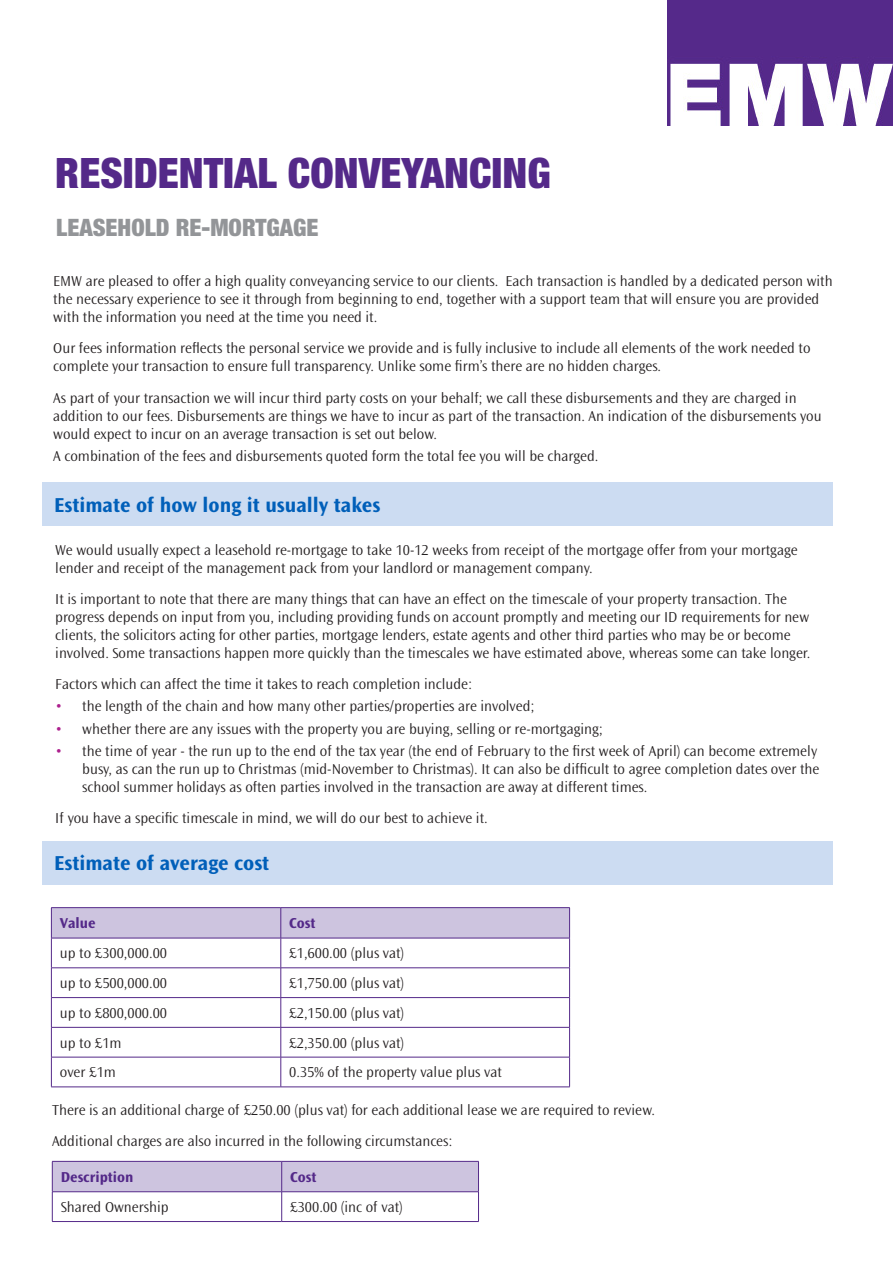
<style>
.page{position:relative;width:893px;height:1263px;background:#fff}
.page>*{position:absolute;margin:0;border:0;box-sizing:border-box;transform-origin:0 0}
.t1{font:900 condensed 42px "Helvetica Neue";color:#542989}
.t2{font:900 condensed 24px "Helvetica Neue";color:#939598}
.t3{font:700 21px "Ocean Sans Std";color:#005fb9}
.t4{font:300 15px/18px "Ocean Sans Std";color:#231f20}
.t5{font:700 15px "Ocean Sans Std";color:#542989}
.s1{color:#ad208e}
</style>
<div class="page">
<div style="left:42px;top:841px;width:790px;height:44px;background:#ccdcf2"></div>
<div style="left:42px;top:482px;width:790px;height:43px;background:#ccdcf2"></div>
<img style="left:668px;top:0;width:225px;height:126px">
<hr style="left:51px;top:907px;width:230px;height:1px;background:#542989">
<hr style="left:281px;top:907px;width:289px;height:1px;background:#542989">
<svg style="left:51px;top:908px;width:519px;height:119px"></svg>
<hr style="left:51px;top:1027px;width:230px;height:1px;background:#542989">
<hr style="left:51px;top:1027px;width:1px;height:30px;background:#542989">
<hr style="left:281px;top:1027px;width:289px;height:1px;background:#542989">
<hr style="left:281px;top:1027px;width:1px;height:30px;background:#542989">
<hr style="left:569px;top:1027px;width:1px;height:30px;background:#542989">
<hr style="left:51px;top:1057px;width:230px;height:1px;background:#542989">
<hr style="left:51px;top:1057px;width:1px;height:30px;background:#542989">
<hr style="left:281px;top:1057px;width:289px;height:1px;background:#542989">
<hr style="left:281px;top:1057px;width:1px;height:30px;background:#542989">
<hr style="left:569px;top:1057px;width:1px;height:30px;background:#542989">
<hr style="left:51px;top:1086px;width:230px;height:1px;background:#542989">
<hr style="left:281px;top:1086px;width:289px;height:1px;background:#542989">
<svg style="left:52px;top:1161px;width:427px;height:60px"></svg>
<hr style="left:52px;top:1221px;width:230px;height:1px;background:#542989">
<hr style="left:282px;top:1221px;width:197px;height:1px;background:#542989">
<p class="t1" style="left:55px;top:138px;width:497px">RESIDENTIAL CONVEYANCING</p>
<p class="t2" style="left:56px;top:208px;width:264px">LEASEHOLD RE-MORTGAGE</p>
<p class="t4" style="left:53px;top:272px;width:781px">EMW are pleased to offer a high quality conveyancing service to our clients. Each transaction is handled by a dedicated person with the necessary experience to see it through from beginning to end, together with a support team that will ensure you are provided with the information you need at the time you need it.</p>
<p class="t4" style="left:53px;top:340px;width:759px">Our fees information reflects the personal service we provide and is fully inclusive to include all elements of the work needed to complete your transaction to ensure full transparency. Unlike some firm’s there are no hidden charges.</p>
<p class="t4" style="left:53px;top:389px;width:770px">As part of your transaction we will incur third party costs on your behalf; we call these disbursements and they are charged in addition to our fees. Disbursements are things we have to incur as part of the transaction. An indication of the disbursements you would expect to incur on an average transaction is set out below.</p>
<p class="t4" style="left:53px;top:447px;width:547px">A combination of the fees and disbursements quoted form the total fee you will be charged.</p>
<p class="t3" style="left:54px;top:493px;width:327px">Estimate of how long it usually takes</p>
<p class="t4" style="left:55px;top:541px;width:744px">We would usually expect a leasehold re-mortgage to take 10-12 weeks from receipt of the mortgage offer from your mortgage lender and receipt of the management pack from your landlord or management company.</p>
<p class="t4" style="left:55px;top:590px;width:757px">It is important to note that there are many things that can have an effect on the timescale of your property transaction. The progress depends on input from you, including providing funds on account promptly and meeting our ID requirements for new clients, the solicitors acting for other parties, mortgage lenders, estate agents and other third parties who may be or become involved. Some transactions happen more quickly than the timescales we have estimated above, whereas some can take longer.</p>
<p class="t4" style="left:55px;top:675px;width:418px">Factors which can affect the time it takes to reach completion include:</p>
<p class="t4" style="left:55px;top:698px;width:481px"><span class="s1">•</span> the length of the chain and how many other parties/properties are involved;</p>
<p class="t4" style="left:55px;top:720px;width:549px"><span class="s1">•</span> whether there are any issues with the property you are buying, selling or re-mortgaging;</p>
<p class="t4" style="left:82px;top:742px;width:739px;text-indent:-27px"><span class="s1">•</span> the time of year - the run up to the end of the tax year (the end of February to the first week of April) can become extremely busy, as can the run up to Christmas (mid-November to Christmas). It can also be difficult to agree completion dates over the school summer holidays as often parties involved in the transaction are away at different times.</p>
<p class="t4" style="left:55px;top:809px;width:434px">If you have a specific timescale in mind, we will do our best to achieve it.</p>
<p class="t3" style="left:54px;top:851px;width:217px">Estimate of average cost</p>
<p class="t5" style="left:60px;top:915px;width:37px">Value</p>
<p class="t5" style="left:289px;top:915px;width:28px">Cost</p>
<p class="t4" style="left:60px;top:945px;width:109px">up to £300,000.00</p>
<p class="t4" style="left:289px;top:945px;width:116px">£1,600.00 (plus vat)</p>
<p class="t4" style="left:60px;top:974px;width:109px">up to £500,000.00</p>
<p class="t4" style="left:289px;top:974px;width:116px">£1,750.00 (plus vat)</p>
<p class="t4" style="left:60px;top:1004px;width:109px">up to £800,000.00</p>
<p class="t4" style="left:289px;top:1004px;width:116px">£2,150.00 (plus vat)</p>
<p class="t4" style="left:60px;top:1034px;width:63px">up to £1m</p>
<p class="t4" style="left:289px;top:1034px;width:116px">£2,350.00 (plus vat)</p>
<p class="t4" style="left:60px;top:1064px;width:58px">over £1m</p>
<p class="t4" style="left:289px;top:1064px;width:214px">0.35% of the property value plus vat</p>
<p class="t4" style="left:52px;top:1101px;width:604px">There is an additional charge of £250.00 (plus vat) for each additional lease we are required to review.</p>
<p class="t4" style="left:52px;top:1132px;width:402px">Additional charges are also incurred in the following circumstances:</p>
<p class="t5" style="left:61px;top:1169px;width:74px">Description</p>
<p class="t5" style="left:290px;top:1169px;width:28px">Cost</p>
<p class="t4" style="left:61px;top:1198px;width:109px">Shared Ownership</p>
<p class="t4" style="left:290px;top:1198px;width:114px">£300.00 (inc of vat)</p>
</div>
